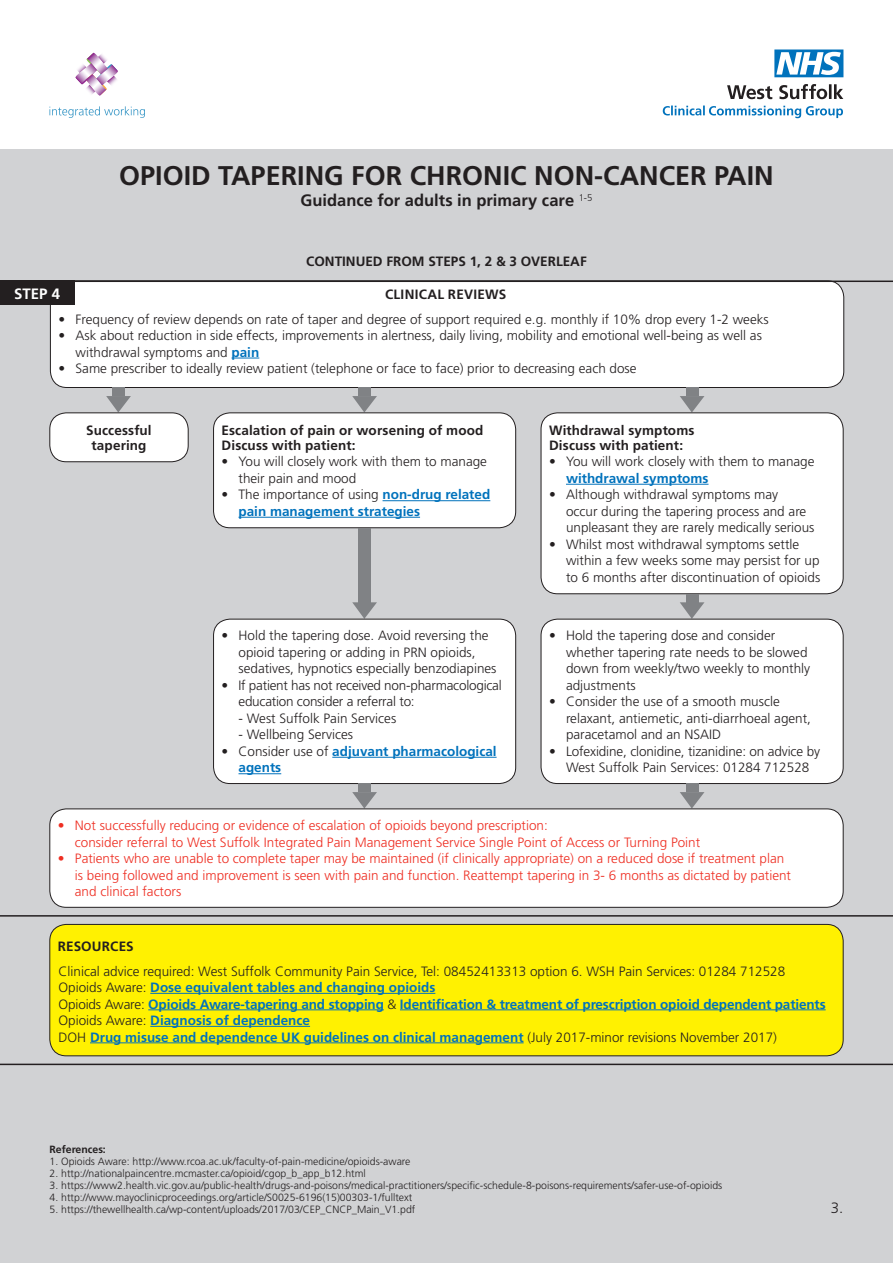
<style>
.page{position:relative;width:893px;height:1263px;background:#d1d2d4}
.page>*{position:absolute;margin:0;border:0;box-sizing:border-box;transform-origin:0 0}
.Body{font:700 27px "Frutiger LT Std";color:#231f20}
.Body-2{font:700 16.5px "Frutiger LT Std";color:#231f20}
.Body-3{font:700 15px "Frutiger LT Std";color:#fff}
.Body-4{font:300 15px "Frutiger LT Std";color:#231f20}
.Body_Bulletted{font:300 13.5px/16.5px "Frutiger LT Std";color:#231f20}
.Body_Bulletted-2{font:300 13.5px/16.5px "Frutiger LT Std";color:#ee2e22}
.Body_Bulletted-3{font:700 13.5px/16.5px "Frutiger LT Std";color:#0072bc}
.Body-5{font:700 13.5px "Frutiger LT Std";letter-spacing:.01em;color:#231f20}
.Body_Bulletted-4{font:700 13.5px "Frutiger LT Std";color:#231f20}
.Light_9_11{font:300 10.5px "Frutiger LT Std";color:#231f20}
.Light_9_11-2{font:700 10.5px "Frutiger LT Std";color:#231f20}
.s1{font-weight:700;color:#0072bc}
.s2{font-weight:300;color:#231f20}
</style>
<div class="page">
<div style="left:50px;top:281px;width:794px;height:106px;background:#fff;border-radius:16px"></div>
<div style="left:50px;top:281px;width:794px;height:107px;border:1px solid #231f20;border-radius:16px"></div>
<div style="left:0;top:281px;width:74px;height:24px;background:#231f20"></div>
<svg style="left:232px;top:358px;width:27px;height:1px"></svg>
<div style="left:112px;top:388px;width:13px;height:8px;background:#808285"></div>
<svg style="left:106px;top:396px;width:25px;height:17px"></svg>
<div style="left:358px;top:388px;width:13px;height:8px;background:#808285"></div>
<svg style="left:352px;top:396px;width:25px;height:17px"></svg>
<div style="left:686px;top:388px;width:12px;height:8px;background:#808285"></div>
<svg style="left:680px;top:396px;width:24px;height:17px"></svg>
<div style="left:50px;top:413px;width:138px;height:49px;background:#fff;border-radius:16px"></div>
<div style="left:50px;top:413px;width:138px;height:49px;border:1px solid #231f20;border-radius:16px"></div>
<div style="left:214px;top:413px;width:302px;height:115px;background:#fff;border-radius:16px"></div>
<div style="left:213px;top:413px;width:303px;height:115px;border:1px solid #231f20;border-radius:16px"></div>
<hr style="left:383px;top:500px;width:107px;height:1px;background:#0072bc">
<hr style="left:238px;top:517px;width:182px;height:1px;background:#0072bc">
<div style="left:541px;top:413px;width:302px;height:181px;background:#fff;border-radius:16px"></div>
<div style="left:541px;top:413px;width:302px;height:181px;border:1px solid #231f20;border-radius:16px"></div>
<hr style="left:566px;top:484px;width:142px;height:1px;background:#0072bc">
<div style="left:358px;top:528px;width:13px;height:78px;background:#808285"></div>
<svg style="left:352px;top:602px;width:25px;height:17px"></svg>
<div style="left:686px;top:594px;width:12px;height:8px;background:#808285"></div>
<svg style="left:680px;top:602px;width:24px;height:17px"></svg>
<div style="left:541px;top:619px;width:302px;height:164px;background:#fff;border-radius:16px"></div>
<div style="left:541px;top:619px;width:302px;height:165px;border:1px solid #231f20;border-radius:16px"></div>
<div style="left:214px;top:619px;width:302px;height:164px;background:#fff;border-radius:16px"></div>
<div style="left:213px;top:619px;width:303px;height:165px;border:1px solid #231f20;border-radius:16px"></div>
<hr style="left:332px;top:757px;width:165px;height:1px;background:#0072bc">
<hr style="left:238px;top:773px;width:43px;height:1px;background:#0072bc">
<div style="left:686px;top:784px;width:12px;height:8px;background:#808285"></div>
<svg style="left:680px;top:792px;width:24px;height:16px"></svg>
<div style="left:358px;top:784px;width:13px;height:8px;background:#808285"></div>
<svg style="left:352px;top:792px;width:25px;height:16px"></svg>
<div style="left:50px;top:809px;width:793px;height:98px;background:#fff;border-radius:16px"></div>
<div style="left:50px;top:809px;width:793px;height:99px;border:1px solid #231f20;border-radius:16px"></div>
<div style="left:0;top:0;width:893px;height:148px;background:#fff"></div>
<svg style="left:663px;top:106px;width:180px;height:12px"></svg>
<svg style="left:727px;top:84px;width:116px;height:15px"></svg>
<svg style="left:774px;top:50px;width:69px;height:27px"></svg>
<svg style="left:75px;top:52px;width:43px;height:44px"></svg>
<svg style="left:50px;top:106px;width:95px;height:12px"></svg>
<div style="left:50px;top:924px;width:793px;height:132px;background:#fff101;border-radius:16px"></div>
<div style="left:50px;top:924px;width:793px;height:132px;border:1px solid #231f20;border-radius:16px"></div>
<hr style="left:150px;top:993px;width:285px;height:1px;background:#0072bc">
<hr style="left:148px;top:1009px;width:236px;height:1px;background:#0072bc">
<hr style="left:400px;top:1009px;width:426px;height:1px;background:#0072bc">
<hr style="left:150px;top:1026px;width:160px;height:1px;background:#0072bc">
<hr style="left:90px;top:1042px;width:434px;height:1px;background:#0072bc">
<hr style="left:0;top:915px;width:893px;height:1px;background:#231f20">
<hr style="left:0;top:1063px;width:893px;height:2px;background:#231f20">
<hr style="left:0;top:281px;width:893px;height:1px;background:#231f20">
<p class="Body" style="left:119px;top:160px;width:656px">OPIOID TAPERING FOR CHRONIC NON-CANCER PAIN</p>
<p class="Body-2" style="left:300px;top:191px;width:294px">Guidance for adults in primary care <sup>1-5</sup></p>
<p class="Body_Bulletted-4" style="left:306px;top:253px;width:282px">CONTINUED FROM STEPS 1, 2 &amp; 3 OVERLEAF</p>
<p class="Body-3" style="left:14px;top:285px;width:47px">STEP 4</p>
<p class="Body-5" style="left:385px;top:286px;width:123px">CLINICAL REVIEWS</p>
<p class="Body_Bulletted" style="left:59px;top:311px;width:712px">• Frequency of review depends on rate of taper and degree of support required e.g. monthly if 10% drop every 1-2 weeks</p>
<p class="Body_Bulletted" style="left:76px;top:327px;width:688px;text-indent:-17px">• Ask about reduction in side effects, improvements in alertness, daily living, mobility and emotional well-being as well as withdrawal symptoms and <span class="s1">pain</span></p>
<p class="Body_Bulletted" style="left:59px;top:360px;width:580px">• Same prescriber to ideally review patient (telephone or face to face) prior to decreasing each dose</p>
<p class="Body-5" style="left:86px;top:422px;width:67px">Successful</p>
<p class="Body-5" style="left:91px;top:437px;width:57px">tapering</p>
<p class="Body-5" style="left:221px;top:422px;width:263px">Escalation of pain or worsening of mood</p>
<p class="Body-5" style="left:221px;top:437px;width:136px">Discuss with patient:</p>
<p class="Body_Bulletted" style="left:238px;top:454px;width:250px;text-indent:-17px">• You will closely work with them to manage their pain and mood</p>
<p class="Body_Bulletted-3" style="left:238px;top:486px;width:253px;text-indent:-17px"><span class="s2">• The importance of using</span> non-drug related pain management strategies</p>
<p class="Body_Bulletted" style="left:238px;top:628px;width:260px;text-indent:-17px">• Hold the tapering dose. Avoid reversing the opioid tapering or adding in PRN opioids, sedatives, hypnotics especially benzodiapines</p>
<p class="Body_Bulletted" style="left:238px;top:677px;width:265px;text-indent:-17px">• If patient has not received non-pharmacological education consider a referral to:</p>
<p class="Body_Bulletted" style="left:238px;top:710px;width:159px">- West Suffolk Pain Services</p>
<p class="Body_Bulletted" style="left:238px;top:727px;width:116px">- Wellbeing Services</p>
<p class="Body_Bulletted-3" style="left:238px;top:743px;width:260px;text-indent:-17px"><span class="s2">• Consider use of</span> adjuvant pharmacological agents</p>
<p class="Body-5" style="left:549px;top:422px;width:147px">Withdrawal symptoms</p>
<p class="Body-5" style="left:549px;top:437px;width:136px">Discuss with patient:</p>
<p class="Body_Bulletted" style="left:566px;top:454px;width:250px;text-indent:-17px">• You will work closely with them to manage <span class="s1">withdrawal symptoms</span></p>
<p class="Body_Bulletted" style="left:566px;top:487px;width:250px;text-indent:-17px">• Although withdrawal symptoms may<br>occur during the tapering process and are unpleasant they are rarely medically serious</p>
<p class="Body_Bulletted" style="left:566px;top:536px;width:256px;text-indent:-17px">• Whilst most withdrawal symptoms settle within a few weeks some may persist for up to 6 months after discontinuation of opioids</p>
<p class="Body_Bulletted" style="left:566px;top:628px;width:246px;text-indent:-17px">• Hold the tapering dose and consider whether tapering rate needs to be slowed down from weekly/two weekly to monthly adjustments</p>
<p class="Body_Bulletted" style="left:566px;top:694px;width:246px;text-indent:-17px">• Consider the use of a smooth muscle relaxant, antiemetic, anti-diarrhoeal agent, paracetamol and an NSAID</p>
<p class="Body_Bulletted" style="left:549px;top:743px;width:273px;text-align:center">• Lofexidine, clonidine, tizanidine: on advice by<br>West Suffolk Pain Services: 01284 712528</p>
<p class="Body_Bulletted-2" style="left:75px;top:817px;width:627px;text-indent:-17px">• Not successfully reducing or evidence of escalation of opioids beyond prescription:<br>consider referral to West Suffolk Integrated Pain Management Service Single Point of Access or Turning Point</p>
<p class="Body_Bulletted-2" style="left:75px;top:850px;width:718px;text-indent:-17px">• Patients who are unable to complete taper may be maintained (if clinically appropriate) on a reduced dose if treatment plan is being followed and improvement is seen with pain and function. Reattempt tapering in 3- 6 months as dictated by patient and clinical factors</p>
<p class="Body-5" style="left:58px;top:938px;width:77px">RESOURCES</p>
<p class="Body_Bulletted" style="left:59px;top:963px;width:728px">Clinical advice required: West Suffolk Community Pain Service, Tel: 08452413313 option 6. WSH Pain Services: 01284 712528</p>
<p class="Body_Bulletted-3" style="left:59px;top:979px;width:378px"><span class="s2">Opioids Aware:</span> Dose equivalent tables and changing opioids</p>
<p class="Body_Bulletted-3" style="left:59px;top:996px;width:769px"><span class="s2">Opioids Aware:</span> Opioids Aware-tapering and stopping <span class="s2">&amp;</span> Identification &amp; treatment of prescription opioid dependent patients</p>
<p class="Body_Bulletted-3" style="left:59px;top:1012px;width:253px"><span class="s2">Opioids Aware:</span> Diagnosis of dependence</p>
<p class="Body_Bulletted-3" style="left:59px;top:1029px;width:720px"><span class="s2">DOH</span> Drug misuse and dependence UK guidelines on clinical management <span class="s2">(July 2017-minor revisions November 2017)</span></p>
<p class="Light_9_11-2" style="left:50px;top:1143px;width:58px">References:</p>
<p class="Light_9_11" style="left:50px;top:1155px;width:362px">1. Opioids Aware: http://www.rcoa.ac.uk/faculty-of-pain-medicine/opioids-aware</p>
<p class="Light_9_11" style="left:50px;top:1167px;width:318px">2. http://nationalpaincentre.mcmaster.ca/opioid/cgop_b_app_b12.html</p>
<p class="Light_9_11" style="left:50px;top:1179px;width:674px">3. https://www2.health.vic.gov.au/public-health/drugs-and-poisons/medical-practitioners/specific-schedule-8-poisons-requirements/safer-use-of-opioids</p>
<p class="Light_9_11" style="left:50px;top:1191px;width:364px">4. http://www.mayoclinicproceedings.org/article/S0025-6196(15)00303-1/fulltext</p>
<p class="Light_9_11" style="left:50px;top:1203px;width:367px">5. https://thewellhealth.ca/wp-content/uploads/2017/03/CEP_CNCP_Main_V1.pdf</p>
<p class="Body-4" style="left:831px;top:1199px;width:14px">3.</p>
</div>
